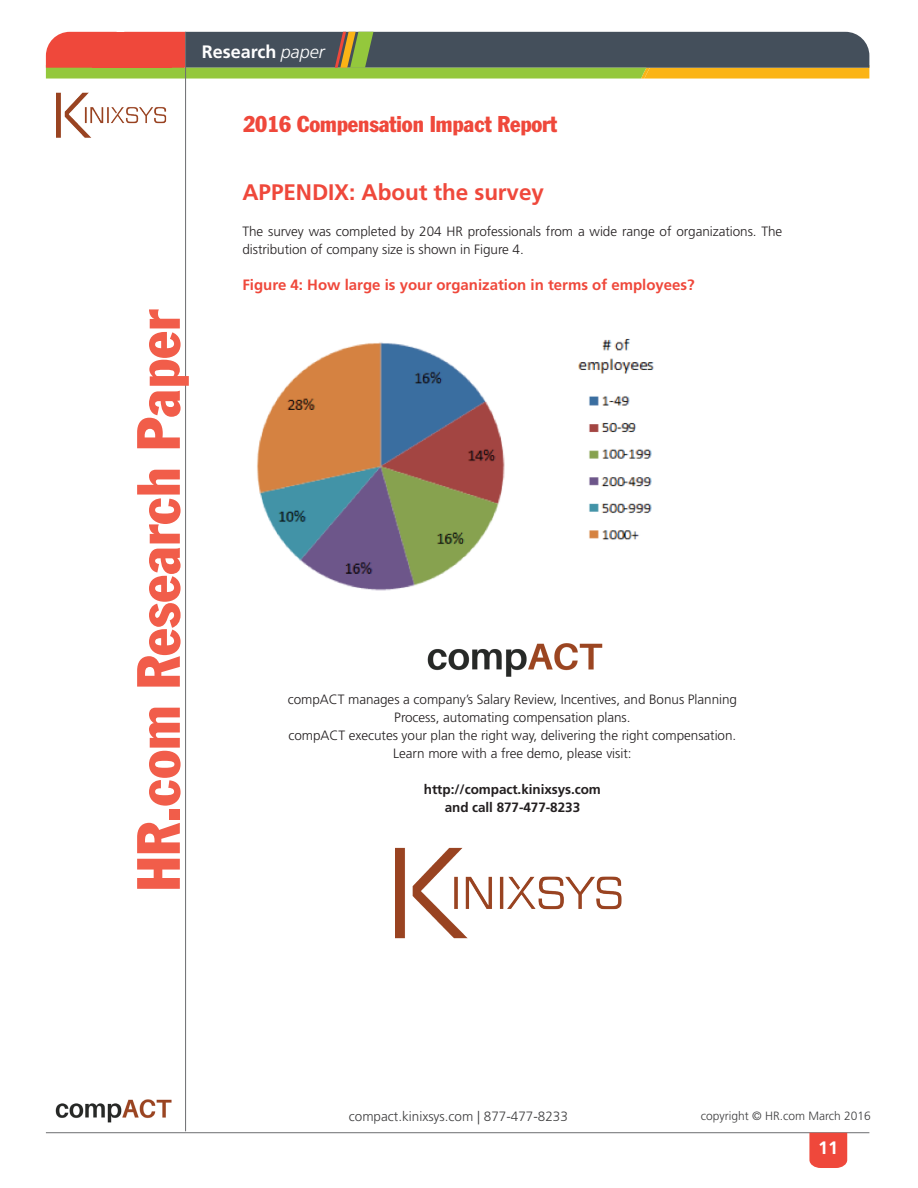
<style>
.page{position:relative;width:918px;height:1188px;background:#fff}
.page>*{position:absolute;margin:0;border:0;box-sizing:border-box;transform-origin:0 0}
.t1{font:condensed 60px "Franklin Gothic";color:#f15d4a}
.t2{font:condensed 22.5px "Franklin Gothic";letter-spacing:-.005em;color:#ef483b}
.t3{font:700 22.5px "Frutiger";letter-spacing:-.005em;color:#ef483b}
.t4{font:700 18px "Frutiger";color:#fff}
.t5{font:700 15px "Frutiger";color:#ef483b}
.t6{font:300 13.5px/18px "Frutiger";letter-spacing:-.005em;color:#231f20}
.t7{font:700 13.5px/18px "Frutiger";letter-spacing:-.005em;color:#231f20;text-align:center}
.t8{font:300 13.5px "Frutiger";color:#3e3e3f}
.t9{font:300 12px "Frutiger";color:#3e3e3f}
.s1{font-weight:300;font-style:italic}
</style>
<div class="page">
<hr style="left:46px;top:1132px;width:823px;height:1px;background:#6c6d70">
<hr style="left:185px;top:32px;width:1px;height:1099px;background:#6c6d70">
<svg style="left:809px;top:1133px;width:38px;height:35px"></svg>
<svg style="left:46px;top:32px;width:823px;height:47px;background:#6f7151"></svg>
<div style="left:92px;top:32px;width:80px;height:36px;background:#ef483b"></div>
<img style="left:55px;top:1099px;width:117px;height:24px">
<img style="left:56px;top:93px;width:111px;height:45px">
<img style="left:257px;top:339px;width:397px;height:252px">
<img style="left:427px;top:643px;width:176px;height:34px">
<img style="left:396px;top:848px;width:226px;height:91px">
<h3 class="t4" style="left:202px;top:41px;width:125px">Research <span class="s1">paper</span></h3>
<h1 class="t1" style="left:122px;top:892px;width:584px;rotate:-90deg">HR.com Research Paper</h1>
<h2 class="t2" style="left:243px;top:110px;width:316px">2016 Compensation Impact Report</h2>
<h2 class="t3" style="left:242px;top:179px;width:303px">APPENDIX: About the survey</h2>
<p class="t6" style="left:242px;top:222px;width:541px">The survey was completed by 204 HR professionals from a wide range of organizations. The distribution of company size is shown in Figure 4.</p>
<p class="t5" style="left:242px;top:276px;width:454px">Figure 4: How large is your organization in terms of employees?</p>
<p class="t6" style="left:288px;top:690px;width:451px;text-align:center">compACT manages a company’s Salary Review, Incentives, and Bonus Planning Process, automating compensation plans.<br>compACT executes your plan the right way, delivering the right compensation.<br>Learn more with a free demo, please visit:</p>
<p class="t7" style="left:424px;top:780px;width:179px">http://compact.kinixsys.com and call 877-477-8233</p>
<p class="t8" style="left:349px;top:1109px;width:221px">compact.kinixsys.com | 877-477-8233</p>
<p class="t9" style="left:701px;top:1109px;width:172px">copyright © HR.com March 2016</p>
<h3 class="t4" style="left:818px;top:1137px;width:22px">11</h3>
</div>
